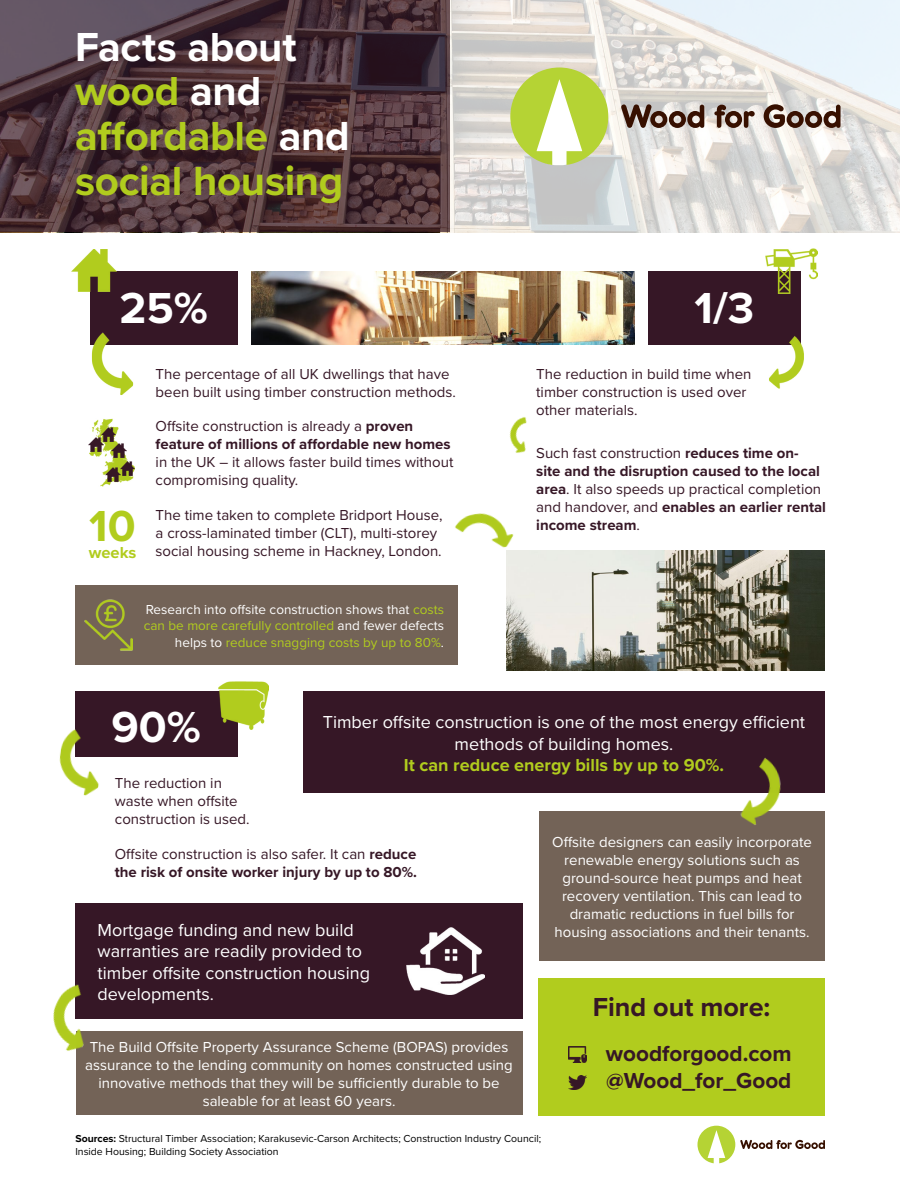
<style>
.page{position:relative;width:900px;height:1200px;background:#fff}
.page>*{position:absolute;margin:0;border:0;box-sizing:border-box;transform-origin:0 0}
.t1{font:700 45px "Proxima Nova";color:#fff}
.t2{font:700 45px "Proxima Nova";color:#b1cc1e}
.t3{font:700 42px/45px "Proxima Nova";letter-spacing:-.01em;color:#b1cc1e}
.t4{font:700 27px "Proxima Nova";color:#361726}
.t5{font:700 22.5px/27px "Proxima Nova";color:#361726}
.t6{font:18px/21.6px "Proxima Nova";color:#fff;text-align:center}
.t7{font:700 18px "Proxima Nova";color:#b1cc1e}
.t8{font:700 16.5px "Proxima Nova";color:#b1cc1e}
.t9{font:15px/18px "Proxima Nova";color:#fff;text-align:center}
.t10{font:15px/18px "Proxima Nova";color:#361726}
.t11{font:700 15px/18px "Proxima Nova";color:#361726}
.t12{font:13.5px/16.2px "Proxima Nova";color:#fff;text-align:right}
.t13{font:10.5px/12.6px "Proxima Nova";color:#000}
.s1{color:#fff}
.s2{font-weight:400}
.s3{color:#b1cc1e}
.s4{font-weight:700}
</style>
<div class="page">
<div style="left:418px;top:903px;width:104px;height:116px;background:#361726"></div>
<svg style="left:0;top:0;width:450px;height:232px"></svg>
<svg style="left:698px;top:1126px;width:127px;height:37px"></svg>
<img style="left:251px;top:271px;width:383px;height:73px">
<img style="left:506px;top:551px;width:319px;height:120px">
<div style="left:303px;top:692px;width:522px;height:101px;background:#361726"></div>
<div style="left:539px;top:811px;width:286px;height:150px;background:#736357"></div>
<div style="left:133px;top:585px;width:325px;height:80px;background:#736357"></div>
<div style="left:75px;top:903px;width:345px;height:116px;background:#361726"></div>
<div style="left:75px;top:692px;width:162px;height:65px;background:#361726"></div>
<div style="left:648px;top:271px;width:153px;height:73px;background:#361726"></div>
<img style="left:760px;top:336px;width:44px;height:53px">
<img style="left:509px;top:417px;width:18px;height:36px">
<img style="left:455px;top:513px;width:66px;height:54px">
<div style="left:75px;top:585px;width:60px;height:80px;background:#736357"></div>
<img style="left:219px;top:681px;width:49px;height:48px">
<img style="left:85px;top:599px;width:47px;height:51px">
<img style="left:59px;top:729px;width:40px;height:67px">
<img style="left:740px;top:757px;width:41px;height:68px">
<img style="left:406px;top:927px;width:79px;height:68px">
<div style="left:90px;top:271px;width:147px;height:73px;background:#361726"></div>
<img style="left:71px;top:249px;width:46px;height:43px">
<div style="left:76px;top:1031px;width:446px;height:84px;background:#736357"></div>
<img style="left:89px;top:419px;width:45px;height:67px">
<img style="left:88px;top:437px;width:15px;height:14px">
<img style="left:101px;top:428px;width:15px;height:14px">
<img style="left:112px;top:444px;width:15px;height:14px">
<img style="left:120px;top:462px;width:15px;height:13px">
<img style="left:105px;top:468px;width:15px;height:14px">
<svg style="left:450px;top:0;width:450px;height:232px"></svg>
<svg style="left:510px;top:68px;width:98px;height:97px"></svg>
<svg style="left:621px;top:104px;width:83px;height:24px"></svg>
<svg style="left:714px;top:105px;width:41px;height:23px"></svg>
<svg style="left:764px;top:104px;width:77px;height:24px"></svg>
<div style="left:538px;top:979px;width:287px;height:52px;background:#b1cc1e"></div>
<div style="left:538px;top:1028px;width:287px;height:87px;background:#b1cc1e"></div>
<img style="left:568px;top:1047px;width:18px;height:16px">
<img style="left:568px;top:1075px;width:18px;height:15px">
<img style="left:766px;top:249px;width:51px;height:45px">
<img style="left:90px;top:332px;width:54px;height:63px">
<img style="left:53px;top:984px;width:31px;height:67px">
<h2 class="t3" style="left:75px;top:23px;width:276px"><span class="s1">Facts about </span>wood <span class="s1">and </span>affordable <span class="s1">and </span>social housing</h2>
<h1 class="t1" style="left:120px;top:275px;width:90px">25%</h1>
<p class="t10" style="left:156px;top:364px;width:302px">The percentage of all UK dwellings that have been built using timber construction methods.</p>
<h1 class="t2" style="left:89px;top:492px;width:48px">10</h1>
<p class="t8" style="left:89px;top:541px;width:49px">weeks</p>
<p class="t11" style="left:156px;top:417px;width:297px"><span class="s2">Offsite construction is already a</span> proven feature of millions of affordable new homes</p>
<p class="t10" style="left:156px;top:453px;width:299px">in the UK – it allows faster build times without compromising quality.</p>
<p class="t10" style="left:156px;top:505px;width:288px">The time taken to complete Bridport House, a cross-laminated timber (CLT), multi-storey social housing scheme in Hackney, London.</p>
<p class="t12" style="left:144px;top:601px;width:302px">Research into offsite construction shows that <span class="s3">costs can be more carefully controlled</span> and fewer defects helps to <span class="s3">reduce snagging costs by up to 80%</span>.</p>
<h1 class="t1" style="left:695px;top:275px;width:61px">1/3</h1>
<p class="t10" style="left:536px;top:364px;width:217px">The reduction in build time when timber construction is used over other materials.</p>
<p class="t11" style="left:536px;top:444px;width:291px"><span class="s2">Such fast construction</span> reduces time on&shy;site and the disruption caused to the local area<span class="s2">. It also speeds up practical completion and handover, and</span> enables an earlier rental income stream<span class="s2">.</span></p>
<h1 class="t1" style="left:111px;top:693px;width:91px">90%</h1>
<p class="t6" style="left:323px;top:710px;width:484px">Timber offsite construction is one of the most energy efficient methods of building homes.</p>
<p class="t7" style="left:404px;top:752px;width:322px">It can reduce energy bills by up to 90%.</p>
<p class="t10" style="left:115px;top:773px;width:136px">The reduction in waste when offsite construction is used.</p>
<p class="t11" style="left:115px;top:845px;width:304px"><span class="s2">Offsite construction is also safer. It can</span> reduce the risk of onsite worker injury by up to 80%.</p>
<p class="t6" style="left:98px;top:918px;width:274px;text-align:left">Mortgage funding and new build warranties are readily provided to timber offsite construction housing developments.</p>
<p class="t9" style="left:85px;top:1038px;width:429px">The Build Offsite Property Assurance Scheme (BOPAS) provides assurance to the lending community on homes constructed using innovative methods that they will be sufficiently durable to be saleable for at least 60 years.</p>
<p class="t13" style="left:75px;top:1132px;width:467px"><span class="s4">Sources:</span> Structural Timber Association; Karakusevic-Carson Architects; Construction Industry Council;<br>Inside Housing; Building Society Association</p>
<p class="t9" style="left:552px;top:832px;width:261px">Offsite designers can easily incorporate renewable energy solutions such as ground-source heat pumps and heat recovery ventilation. This can lead to dramatic reductions in fuel bills for housing associations and their tenants.</p>
<h3 class="t4" style="left:593px;top:986px;width:179px">Find out more:</h3>
<h3 class="t5" style="left:606px;top:1039px;width:187px">woodforgood.com @Wood_for_Good</h3>
</div>
